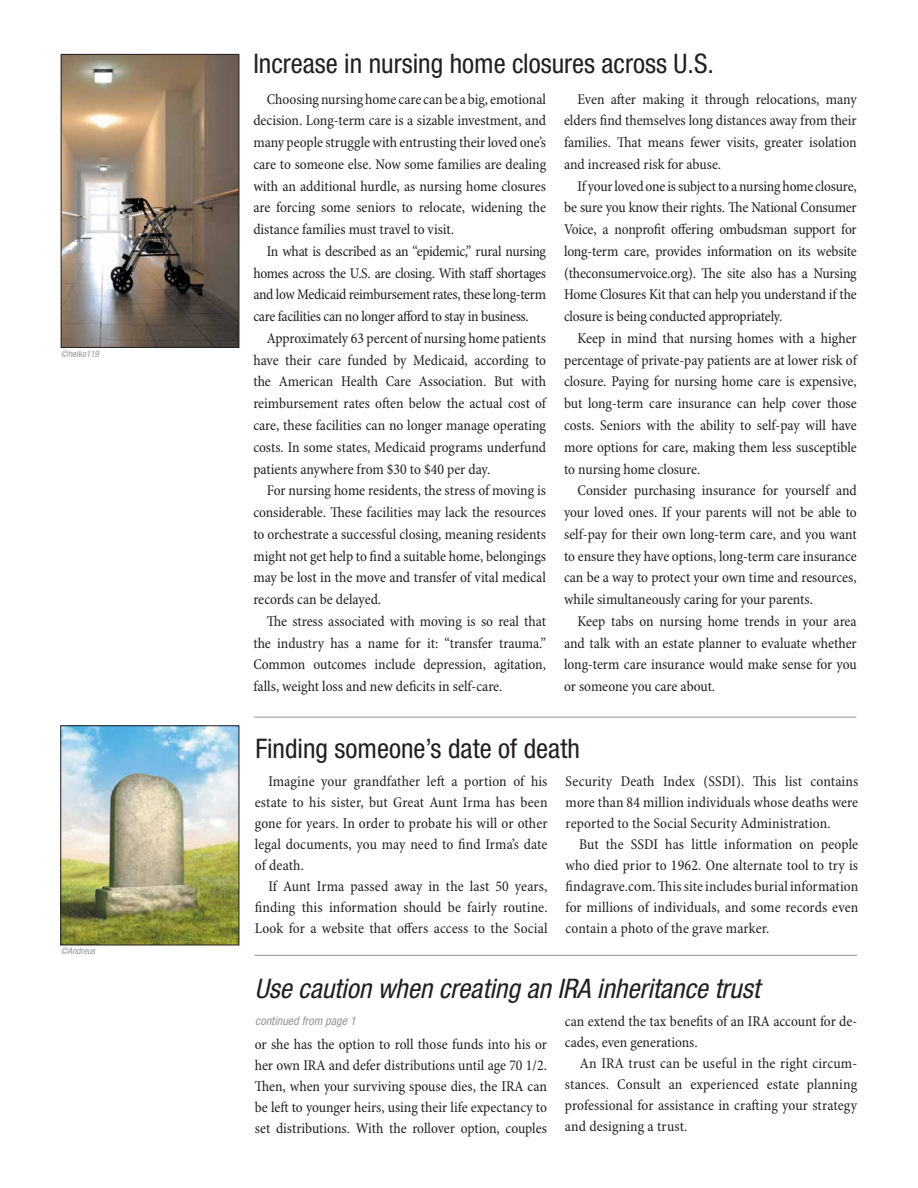
<style>
.page{position:relative;width:918px;height:1188px;background:#fff}
.page>*{position:absolute;margin:0;border:0;box-sizing:border-box;transform-origin:0 0}
.Story_Title_-_small{font:condensed 27px "Helvetica Neue LT Std";color:#231f20}
.Story_Title_-_small-2{font:italic condensed 27px "Helvetica Neue LT Std";color:#231f20}
.Body_Text{font:condensed 15px/21.8px "Minion Pro";color:#231f20;text-align:justify}
.TOC_-_title_BLUE{font:italic condensed 12px "Helvetica Neue LT Std";color:#939598}
.TOC_-_title_BLUE-2{font:italic condensed 9px "Helvetica Neue LT Std";color:#939598}
</style>
<div class="page">
<hr style="left:255px;top:955px;width:602px;height:1px;background:#939598">
<hr style="left:254px;top:717px;width:602px;height:1px;background:#939598">
<img style="left:63px;top:56px;width:174px;height:290px">
<div style="left:61px;top:54px;width:178px;height:294px;border:1px solid #231f20"></div>
<img style="left:63px;top:728px;width:174px;height:215px">
<p class="TOC_-_title_BLUE-2" style="left:61px;top:349px;width:40px">©heiko119</p>
<p class="TOC_-_title_BLUE-2" style="left:61px;top:946px;width:36px">©Andreus</p>
<p class="Story_Title_-_small" style="left:253px;top:48px;width:462px">Increase in nursing home closures across U.S.</p>
<p class="Body_Text" style="left:253px;top:88px;width:294px;text-indent:14px">Choosing nursing home care can be a big, emotional decision. Long-term care is a sizable investment, and many people struggle with entrusting their loved one’s care to someone else. Now some families are dealing with an additional hurdle, as nursing home closures are forcing some seniors to relocate, widening the distance families must travel to visit.</p>
<p class="Body_Text" style="left:253px;top:241px;width:294px;text-indent:14px">In what is described as an “epidemic,” rural nursing homes across the U.S. are closing. With staff shortages and low Medicaid reimbursement rates, these long-term care facilities can no longer afford to stay in business.</p>
<p class="Body_Text" style="left:253px;top:328px;width:294px;text-indent:14px">Approximately 63 percent of nursing home patients have their care funded by Medicaid, according to the American Health Care Association. But with reimbursement rates often below the actual cost of care, these facilities can no longer manage operating costs. In some states, Medicaid programs underfund patients anywhere from $30 to $40 per day.</p>
<p class="Body_Text" style="left:253px;top:480px;width:294px;text-indent:14px">For nursing home residents, the stress of moving is considerable. These facilities may lack the resources to orchestrate a successful closing, meaning residents might not get help to find a suitable home, belongings may be lost in the move and transfer of vital medical records can be delayed.</p>
<p class="Body_Text" style="left:253px;top:611px;width:294px;text-indent:14px">The stress associated with moving is so real that the industry has a name for it: “transfer trauma.” Common outcomes include depression, agitation, falls, weight loss and new deficits in self-care.</p>
<p class="Body_Text" style="left:564px;top:88px;width:294px;text-indent:14px">Even after making it through relocations, many elders find themselves long distances away from their families. That means fewer visits, greater isolation and increased risk for abuse.</p>
<p class="Body_Text" style="left:564px;top:176px;width:294px;text-indent:14px">If your loved one is subject to a nursing home closure, be sure you know their rights. The National Consumer Voice, a nonprofit offering ombudsman support for long-term care, provides information on its website (theconsumervoice.org). The site also has a Nursing Home Closures Kit that can help you understand if the closure is being conducted appropriately.</p>
<p class="Body_Text" style="left:564px;top:328px;width:294px;text-indent:14px">Keep in mind that nursing homes with a higher percentage of private-pay patients are at lower risk of closure. Paying for nursing home care is expensive, but long-term care insurance can help cover those costs. Seniors with the ability to self-pay will have more options for care, making them less susceptible to nursing home closure.</p>
<p class="Body_Text" style="left:564px;top:480px;width:294px;text-indent:14px">Consider purchasing insurance for yourself and your loved ones. If your parents will not be able to self-pay for their own long-term care, and you want to ensure they have options, long-term care insurance can be a way to protect your own time and resources, while simultaneously caring for your parents.</p>
<p class="Body_Text" style="left:564px;top:611px;width:294px;text-indent:14px">Keep tabs on nursing home trends in your area and talk with an estate planner to evaluate whether long-term care insurance would make sense for you or someone you care about.</p>
<p class="Story_Title_-_small" style="left:256px;top:733px;width:326px">Finding someone’s date of death</p>
<p class="Body_Text" style="left:255px;top:771px;width:294px;line-height:21px;text-indent:14px">Imagine your grandfather left a portion of his estate to his sister, but Great Aunt Irma has been gone for years. In order to probate his will or other legal documents, you may need to find Irma’s date of death.</p>
<p class="Body_Text" style="left:255px;top:876px;width:294px;line-height:21px;text-indent:14px">If Aunt Irma passed away in the last 50 years, finding this information should be fairly routine.<br>Look for a website that offers access to the Social</p>
<p class="Body_Text" style="left:566px;top:771px;width:294px;line-height:21px">Security Death Index (SSDI). This list contains more than 84 million individuals whose deaths were reported to the Social Security Administration.</p>
<p class="Body_Text" style="left:566px;top:834px;width:294px;line-height:21px;text-indent:14px">But the SSDI has little information on people who died prior to 1962. One alternate tool to try is findagrave.com. This site includes burial information for millions of individuals, and some records even contain a photo of the grave marker.</p>
<p class="Story_Title_-_small-2" style="left:255px;top:973px;width:507px">Use caution when creating an IRA inheritance trust</p>
<p class="TOC_-_title_BLUE" style="left:255px;top:1014px;width:102px">continued from page 1</p>
<p class="Body_Text" style="left:565px;top:1012px;width:294px;line-height:21px">can extend the tax benefits of an IRA account for de&shy;cades, even generations.</p>
<p class="Body_Text" style="left:565px;top:1054px;width:294px;line-height:21px;text-indent:15px">An IRA trust can be useful in the right circum&shy;stances. Consult an experienced estate planning professional for assistance in crafting your strategy and designing a trust.</p>
<p class="Body_Text" style="left:255px;top:1034px;width:294px;line-height:21px">or she has the option to roll those funds into his or her own IRA and defer distributions until age 70 1/2.<br>Then, when your surviving spouse dies, the IRA can be left to younger heirs, using their life expectancy to set distributions. With the rollover option, couples</p>
</div>
